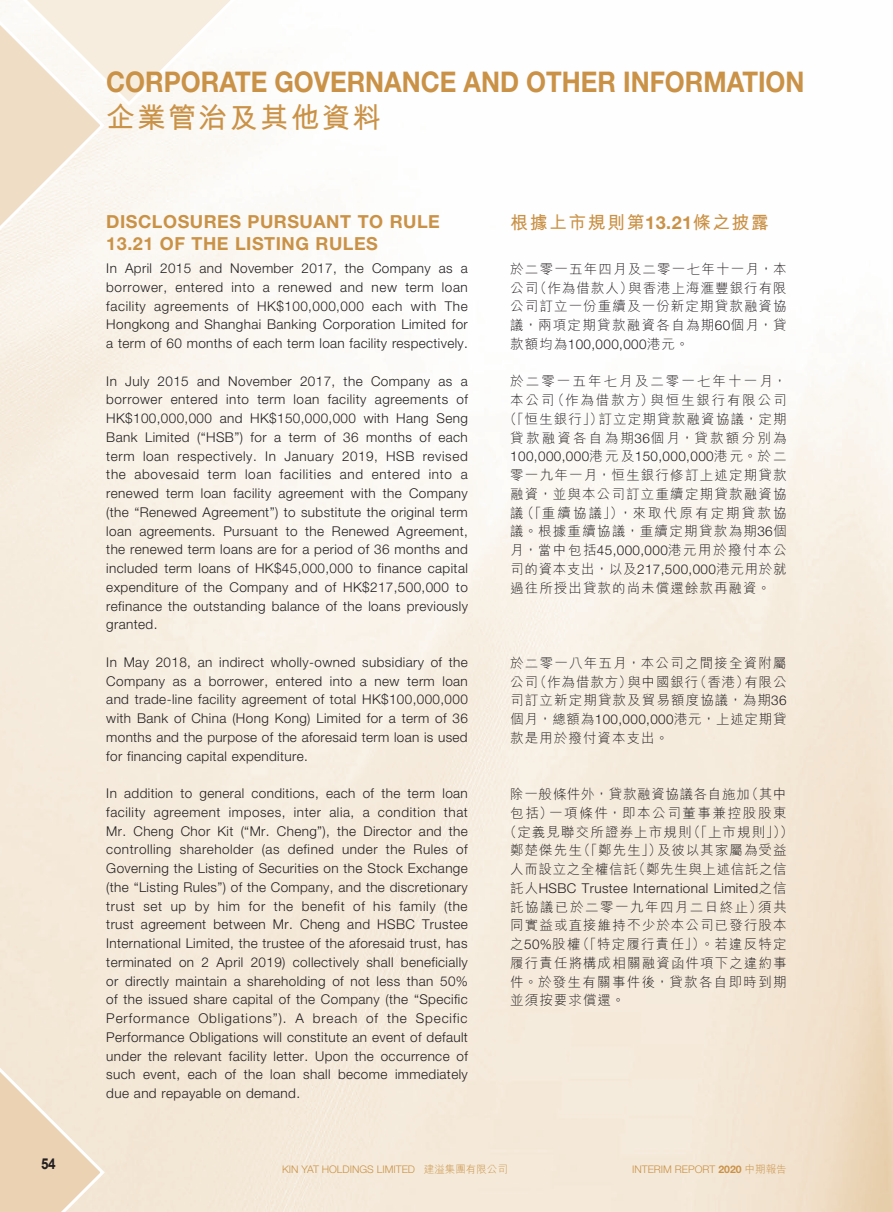
<style>
.page{position:relative;width:893px;height:1212px;background:#fff}
.page>*{position:absolute;margin:0;border:0;box-sizing:border-box;transform-origin:0 0}
.t1{font:700 28.5px "Helvetica Neue LT Std";color:#ca9247;scale:.9 1}
.t2{font:700 28.5px "M Hei HK";letter-spacing:.08em;color:#ca9247}
._01_H1{font:700 18px/22.5px "Helvetica Neue LT Std";letter-spacing:.03em;color:#ca9247}
._001_H1_C{font:700 18px "M Hei HK";letter-spacing:.08em;color:#ca9247}
.t3{font:700 15px "Arial";color:#231f20;scale:.9 1}
._00_txt{font:300 13.5px/18.8px "Helvetica Neue LT Std";letter-spacing:.03em;color:#231f20;text-align:justify}
._000_txt_C{font:300 13.5px/18.8px "M Hei HK";letter-spacing:.085em;color:#231f20;text-align:justify}
._000_txt_C-2{font:300 13.5px "Helvetica Neue LT Std";letter-spacing:.03em;color:#231f20}
._000_txt_C-3{font:300 13.5px "M Hei HK";letter-spacing:.05em;color:#231f20}
._000_txt_C-4{font:300 13.5px "M Hei HK";letter-spacing:.11em;color:#231f20}
._000_txt_C-5{font:300 13.5px "M Hei HK";letter-spacing:.155em;color:#231f20}
._000_txt_C-6{font:300 13.5px "M Hei HK";letter-spacing:.045em;color:#231f20}
._000_txt_C-7{font:300 13.5px "M Hei HK";letter-spacing:.135em;color:#231f20}
._000_txt_C-8{font:300 13.5px "M Hei HK";letter-spacing:.165em;color:#231f20}
._000_txt_C-9{font:300 13.5px "M Hei HK";letter-spacing:.12em;color:#231f20}
.t4{font:300 10.5px "Helvetica Neue LT Std";color:#ca9247}
.s1{font-family:"Helvetica Neue LT Std"}
.s2{font-family:"M Hei HK"}
.s3{font-weight:700}
</style>
<div class="page">
<svg style="left:0;top:1064px;width:107px;height:148px;background:#eedcc4"></svg>
<svg style="left:0;top:0;width:237px;height:234px"></svg>
<h1 class="t1" style="left:106px;top:64px;width:777px">CORPORATE GOVERNANCE AND OTHER INFORMATION</h1>
<h1 class="t2" style="left:106px;top:97px;width:276px">企業管治及其他資料</h1>
<p class="_01_H1" style="left:106px;top:209px;width:335px">DISCLOSURES PURSUANT TO RULE<br>13.21 OF THE LISTING RULES</p>
<p class="_00_txt" style="left:106px;top:259px;width:363px">In April 2015 and November 2017, the Company as a borrower, entered into a renewed and new term loan facility agreements of HK$100,000,000 each with The Hongkong and Shanghai Banking Corporation Limited for a term of 60 months of each term loan facility respectively.</p>
<p class="_00_txt" style="left:106px;top:371px;width:363px">In July 2015 and November 2017, the Company as a borrower entered into term loan facility agreements of HK$100,000,000 and HK$150,000,000 with Hang Seng Bank Limited (“HSB”) for a term of 36 months of each term loan respectively. In January 2019, HSB revised the abovesaid term loan facilities and entered into a renewed term loan facility agreement with the Company (the “Renewed Agreement”) to substitute the original term loan agreements. Pursuant to the Renewed Agreement, the renewed term loans are for a period of 36 months and included term loans of HK$45,000,000 to finance capital expenditure of the Company and of HK$217,500,000 to refinance the outstanding balance of the loans previously granted.</p>
<p class="_00_txt" style="left:106px;top:652px;width:363px">In May 2018, an indirect wholly-owned subsidiary of the Company as a borrower, entered into a new term loan and trade-line facility agreement of total HK$100,000,000 with Bank of China (Hong Kong) Limited for a term of 36 months and the purpose of the aforesaid term loan is used for financing capital expenditure.</p>
<p class="_00_txt" style="left:106px;top:784px;width:363px">In addition to general conditions, each of the term loan facility agreement imposes, inter alia, a condition that Mr. Cheng Chor Kit (“Mr. Cheng”), the Director and the controlling shareholder (as defined under the Rules of Governing the Listing of Securities on the Stock Exchange (the “Listing Rules”) of the Company, and the discretionary trust set up by him for the benefit of his family (the trust agreement between Mr. Cheng and HSBC Trustee International Limited, the trustee of the aforesaid trust, has terminated on 2 April 2019) collectively shall beneficially or directly maintain a shareholding of not less than 50% of the issued share capital of the Company (the “Specific Performance Obligations”). A breach of the Specific Performance Obligations will constitute an event of default under the relevant facility letter. Upon the occurrence of such event, each of the loan shall become immediately due and repayable on demand.</p>
<p class="_001_H1_C" style="left:510px;top:209px;width:260px">根據上市規則第<span class="s1">13.21</span>條之披露</p>
<p class="_000_txt_C" style="left:510px;top:259px;width:278px">於二零一五年四月及二零一七年十一月，本公司（作為借款人）與香港上海滙豐銀行有限公司訂立一份重續及一份新定期貸款融資協議，兩項定期貸款融資各自為期<span class="s1">60</span>個月，貸款額均為<span class="s1">100,000,000</span>港元。</p>
<p class="_000_txt_C-5" style="left:510px;top:372px;width:278px">於二零一五年七月及二零一七年十一月，</p>
<p class="_000_txt_C-7" style="left:510px;top:391px;width:278px">本公司（作為借款方）與恒生銀行有限公司</p>
<p class="_000_txt_C" style="left:503px;top:409px;width:285px">（「恒生銀行」）訂立定期貸款融資協議，定期</p>
<p class="_000_txt_C-8" style="left:510px;top:428px;width:278px">貸款融資各自為期<span class="s1">36</span>個月，貸款額分別為</p>
<p class="_000_txt_C-2" style="left:510px;top:448px;width:278px">100,000,000<span class="s2">港元及</span>150,000,000<span class="s2">港元。於二</span></p>
<p class="_000_txt_C" style="left:510px;top:465px;width:278px">零一九年一月，恒生銀行修訂上述定期貸款</p>
<p class="_000_txt_C" style="left:510px;top:484px;width:278px">融資，並與本公司訂立重續定期貸款融資協</p>
<p class="_000_txt_C-5" style="left:510px;top:503px;width:278px">議（「重續協議」），來取代原有定期貸款協</p>
<p class="_000_txt_C" style="left:510px;top:522px;width:278px">議。根據重續協議，重續定期貸款為期<span class="s1">36</span>個</p>
<p class="_000_txt_C-4" style="left:510px;top:541px;width:278px">月，當中包括<span class="s1">45,000,000</span>港元用於撥付本公</p>
<p class="_000_txt_C-3" style="left:510px;top:559px;width:278px">司的資本支出，以及<span class="s1">217,500,000</span>港元用於就</p>
<p class="_000_txt_C" style="left:510px;top:578px;width:262px">過往所授出貸款的尚未償還餘款再融資。</p>
<p class="_000_txt_C" style="left:510px;top:653px;width:278px">於二零一八年五月，本公司之間接全資附屬公司（作為借款方）與中國銀行（香港）有限公司訂立新定期貸款及貿易額度協議，為期<span class="s1">36</span>個月，總額為<span class="s1">100,000,000</span>港元，上述定期貸款是用於撥付資本支出。</p>
<p class="_000_txt_C-3" style="left:510px;top:784px;width:278px">除一般條件外，貸款融資協議各自施加（其中</p>
<p class="_000_txt_C-9" style="left:510px;top:803px;width:278px">包括）一項條件，即本公司董事兼控股股東</p>
<p class="_000_txt_C" style="left:503px;top:822px;width:291px">（定義見聯交所證券上市規則（「上市規則」））</p>
<p class="_000_txt_C" style="left:510px;top:840px;width:278px">鄭楚傑先生（「鄭先生」）及彼以其家屬為受益</p>
<p class="_000_txt_C-6" style="left:510px;top:859px;width:278px">人而設立之全權信託（鄭先生與上述信託之信</p>
<p class="_000_txt_C-2" style="left:510px;top:880px;width:278px"><span class="s2">託人</span>HSBC Trustee International Limited<span class="s2">之信</span></p>
<p class="_000_txt_C-4" style="left:510px;top:897px;width:278px">託協議已於二零一九年四月二日終止）須共</p>
<p class="_000_txt_C" style="left:510px;top:915px;width:278px">同實益或直接維持不少於本公司已發行股本</p>
<p class="_000_txt_C" style="left:510px;top:934px;width:278px">之<span class="s1">50%</span>股權（「特定履行責任」）。若違反特定</p>
<p class="_000_txt_C" style="left:510px;top:953px;width:278px">履行責任將構成相關融資函件項下之違約事</p>
<p class="_000_txt_C" style="left:510px;top:972px;width:278px">件。於發生有關事件後，貸款各自即時到期</p>
<p class="_000_txt_C" style="left:510px;top:990px;width:116px">並須按要求償還。</p>
<p class="t3" style="left:41px;top:1153px;width:18px">54</p>
<p class="t4" style="left:282px;top:1162px;width:227px">KIN YAT HOLDINGS LIMITED <span class="s2">建溢集團有限公司</span></p>
<p class="t4" style="left:632px;top:1162px;width:156px">INTERIM REPORT <span class="s3">2020</span> <span class="s2">中期報告</span></p>
</div>
